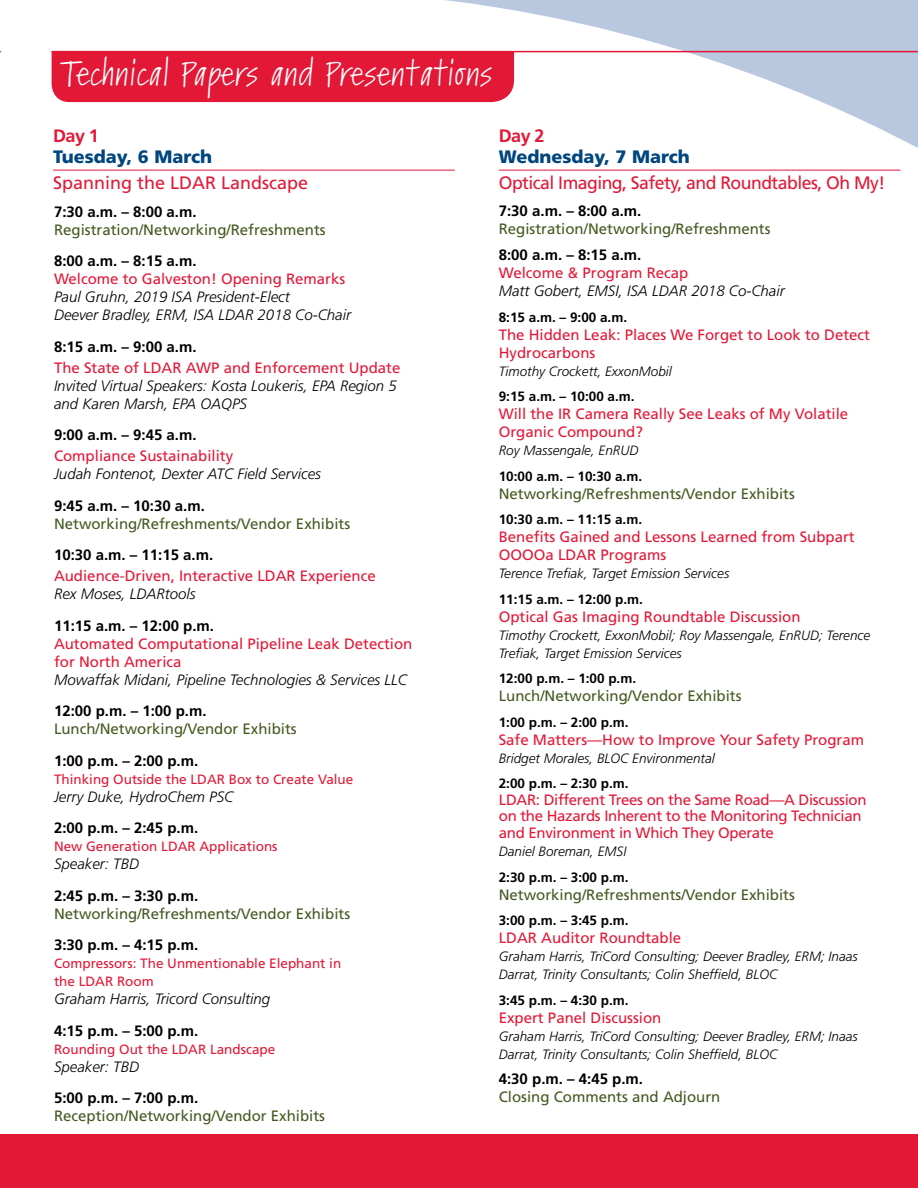
<style>
.page{position:relative;width:918px;height:1188px;background:#fff}
.page>*{position:absolute;margin:0;border:0;box-sizing:border-box;transform-origin:0 0}
.t1{font:33px "Kremlin Pro";letter-spacing:.075em;color:#fff}
.t2{font:18px "Frutiger";letter-spacing:-.03em;color:#e31837}
.t3{font:900 18px "Frutiger";color:#00467f}
.t4{font:18px "Frutiger";color:#e31837}
.t5{font:700 18px "Frutiger";letter-spacing:-.03em;color:#e31837}
.t6{font:15px/18px "Frutiger";color:#e31837}
.t7{font:italic 300 15px/18px "Frutiger";color:#000}
.t8{font:15px "Frutiger";color:#455a21}
.t9{font:700 15px "Frutiger";color:#000}
.t10{font:15px/16.5px "Frutiger";letter-spacing:-.02em;color:#e31837}
.t11{font:italic 300 13.5px/18px "Frutiger";color:#000}
.t12{font:700 13.5px "Frutiger";color:#000}
.t13{font:13.5px/18px "Frutiger";color:#e31837}
</style>
<div class="page">
<svg style="left:51px;top:0;width:867px;height:148px"></svg>
<div style="left:0;top:1134px;width:918px;height:54px;background:#e31837"></div>
<div style="left:52px;top:52px;width:462px;height:50px;background:#e31837"></div>
<hr style="left:52px;top:51px;width:866px;height:1px;background:#e31837">
<hr style="left:53px;top:170px;width:402px;height:1px;background:#e31837">
<hr style="left:499px;top:170px;width:402px;height:1px;background:#e31837">
<h1 class="t1" style="left:64px;top:50px;width:429px">Technical Papers and Presentations</h1>
<p class="t5" style="left:53px;top:125px;width:47px">Day 1</p>
<p class="t3" style="left:53px;top:146px;width:160px">Tuesday, 6 March</p>
<p class="t4" style="left:53px;top:172px;width:257px">Spanning the LDAR Landscape</p>
<p class="t5" style="left:499px;top:125px;width:47px">Day 2</p>
<p class="t3" style="left:499px;top:146px;width:192px">Wednesday, 7 March</p>
<p class="t2" style="left:499px;top:172px;width:388px">Optical Imaging, Safety, and Roundtables, Oh My!</p>
<p class="t9" style="left:54px;top:203px;width:144px">7:30 a.m. – 8:00 a.m.</p>
<p class="t8" style="left:54px;top:221px;width:273px">Registration/Networking/Refreshments</p>
<p class="t9" style="left:54px;top:252px;width:144px">8:00 a.m. – 8:15 a.m.</p>
<p class="t6" style="left:54px;top:270px;width:293px">Welcome to Galveston! Opening Remarks</p>
<p class="t7" style="left:54px;top:288px;width:299px">Paul Gruhn, 2019 ISA President-Elect<br>Deever Bradley, ERM, ISA LDAR 2018 Co-Chair</p>
<p class="t9" style="left:54px;top:338px;width:144px">8:15 a.m. – 9:00 a.m.</p>
<p class="t6" style="left:54px;top:358px;width:348px">The State of LDAR AWP and Enforcement Update</p>
<p class="t7" style="left:54px;top:377px;width:344px">Invited Virtual Speakers: Kosta Loukeris, EPA Region 5 and Karen Marsh, EPA OAQPS</p>
<p class="t9" style="left:54px;top:426px;width:144px">9:00 a.m. – 9:45 a.m.</p>
<p class="t6" style="left:54px;top:447px;width:181px">Compliance Sustainability</p>
<p class="t7" style="left:54px;top:465px;width:269px">Judah Fontenot, Dexter ATC Field Services</p>
<p class="t9" style="left:54px;top:497px;width:152px">9:45 a.m. – 10:30 a.m.</p>
<p class="t8" style="left:54px;top:515px;width:298px">Networking/Refreshments/Vendor Exhibits</p>
<p class="t9" style="left:54px;top:546px;width:161px">10:30 a.m. – 11:15 a.m.</p>
<p class="t6" style="left:54px;top:567px;width:323px">Audience-Driven, Interactive LDAR Experience</p>
<p class="t7" style="left:54px;top:585px;width:143px">Rex Moses, LDARtools</p>
<p class="t9" style="left:54px;top:617px;width:162px">11:15 a.m. – 12:00 p.m.</p>
<p class="t6" style="left:54px;top:634px;width:360px">Automated Computational Pipeline Leak Detection for North America</p>
<p class="t7" style="left:54px;top:671px;width:355px">Mowaffak Midani, Pipeline Technologies &amp; Services LLC</p>
<p class="t9" style="left:54px;top:702px;width:154px">12:00 p.m. – 1:00 p.m.</p>
<p class="t8" style="left:54px;top:720px;width:244px">Lunch/Networking/Vendor Exhibits</p>
<p class="t9" style="left:54px;top:752px;width:146px">1:00 p.m. – 2:00 p.m.</p>
<p class="t13" style="left:54px;top:770px;width:301px">Thinking Outside the LDAR Box to Create Value</p>
<p class="t7" style="left:54px;top:788px;width:181px">Jerry Duke, HydroChem PSC</p>
<p class="t9" style="left:54px;top:819px;width:146px">2:00 p.m. – 2:45 p.m.</p>
<p class="t13" style="left:54px;top:837px;width:225px">New Generation LDAR Applications</p>
<p class="t7" style="left:54px;top:855px;width:87px">Speaker: TBD</p>
<p class="t9" style="left:54px;top:887px;width:146px">2:45 p.m. – 3:30 p.m.</p>
<p class="t8" style="left:54px;top:905px;width:298px">Networking/Refreshments/Vendor Exhibits</p>
<p class="t9" style="left:54px;top:936px;width:146px">3:30 p.m. – 4:15 p.m.</p>
<p class="t13" style="left:54px;top:954px;width:289px">Compressors: The Unmentionable Elephant in the LDAR Room</p>
<p class="t7" style="left:54px;top:990px;width:218px">Graham Harris, Tricord Consulting</p>
<p class="t9" style="left:54px;top:1022px;width:146px">4:15 p.m. – 5:00 p.m.</p>
<p class="t13" style="left:54px;top:1040px;width:223px">Rounding Out the LDAR Landscape</p>
<p class="t7" style="left:54px;top:1058px;width:87px">Speaker: TBD</p>
<p class="t9" style="left:54px;top:1089px;width:146px">5:00 p.m. – 7:00 p.m.</p>
<p class="t8" style="left:54px;top:1107px;width:273px">Reception/Networking/Vendor Exhibits</p>
<p class="t9" style="left:499px;top:202px;width:144px">7:30 a.m. – 8:00 a.m.</p>
<p class="t8" style="left:499px;top:220px;width:273px">Registration/Networking/Refreshments</p>
<p class="t9" style="left:499px;top:246px;width:144px">8:00 a.m. – 8:15 a.m.</p>
<p class="t6" style="left:499px;top:264px;width:191px">Welcome &amp; Program Recap</p>
<p class="t7" style="left:499px;top:282px;width:287px">Matt Gobert, EMSI, ISA LDAR 2018 Co-Chair</p>
<p class="t12" style="left:499px;top:309px;width:130px">8:15 a.m. – 9:00 a.m.</p>
<p class="t6" style="left:499px;top:325px;width:373px">The Hidden Leak: Places We Forget to Look to Detect<br>Hydrocarbons</p>
<p class="t11" style="left:499px;top:362px;width:175px">Timothy Crockett, ExxonMobil</p>
<p class="t12" style="left:499px;top:389px;width:137px">9:15 a.m. – 10:00 a.m.</p>
<p class="t6" style="left:499px;top:405px;width:351px">Will the IR Camera Really See Leaks of My Volatile<br>Organic Compound?</p>
<p class="t11" style="left:499px;top:442px;width:141px">Roy Massengale, EnRUD</p>
<p class="t12" style="left:499px;top:468px;width:145px">10:00 a.m. – 10:30 a.m.</p>
<p class="t8" style="left:499px;top:485px;width:298px">Networking/Refreshments/Vendor Exhibits</p>
<p class="t12" style="left:499px;top:512px;width:145px">10:30 a.m. – 11:15 a.m.</p>
<p class="t6" style="left:499px;top:528px;width:357px">Benefits Gained and Lessons Learned from Subpart<br>OOOOa LDAR Programs</p>
<p class="t11" style="left:499px;top:565px;width:232px">Terence Trefiak, Target Emission Services</p>
<p class="t12" style="left:499px;top:591px;width:146px">11:15 a.m. – 12:00 p.m.</p>
<p class="t6" style="left:499px;top:608px;width:303px">Optical Gas Imaging Roundtable Discussion</p>
<p class="t11" style="left:499px;top:626px;width:373px">Timothy Crockett, ExxonMobil; Roy Massengale, EnRUD; Terence<br>Trefiak, Target Emission Services</p>
<p class="t12" style="left:499px;top:671px;width:139px">12:00 p.m. – 1:00 p.m.</p>
<p class="t8" style="left:499px;top:687px;width:244px">Lunch/Networking/Vendor Exhibits</p>
<p class="t12" style="left:499px;top:714px;width:131px">1:00 p.m. – 2:00 p.m.</p>
<p class="t6" style="left:499px;top:731px;width:367px">Safe Matters—How to Improve Your Safety Program</p>
<p class="t11" style="left:499px;top:749px;width:218px">Bridget Morales, BLOC Environmental</p>
<p class="t12" style="left:499px;top:776px;width:131px">2:00 p.m. – 2:30 p.m.</p>
<p class="t10" style="left:499px;top:792px;width:369px">LDAR: Different Trees on the Same Road—A Discussion on the Hazards Inherent to the Monitoring Technician and Environment in Which They Operate</p>
<p class="t11" style="left:499px;top:842px;width:129px">Daniel Boreman, EMSI</p>
<p class="t12" style="left:499px;top:869px;width:131px">2:30 p.m. – 3:00 p.m.</p>
<p class="t8" style="left:499px;top:886px;width:298px">Networking/Refreshments/Vendor Exhibits</p>
<p class="t12" style="left:499px;top:912px;width:131px">3:00 p.m. – 3:45 p.m.</p>
<p class="t6" style="left:499px;top:929px;width:184px">LDAR Auditor Roundtable</p>
<p class="t11" style="left:499px;top:948px;width:361px">Graham Harris, TriCord Consulting; Deever Bradley, ERM; Inaas<br>Darrat, Trinity Consultants; Colin Sheffield, BLOC</p>
<p class="t12" style="left:499px;top:992px;width:131px">3:45 p.m. – 4:30 p.m.</p>
<p class="t6" style="left:499px;top:1009px;width:164px">Expert Panel Discussion</p>
<p class="t11" style="left:499px;top:1027px;width:361px">Graham Harris, TriCord Consulting; Deever Bradley, ERM; Inaas<br>Darrat, Trinity Consultants; Colin Sheffield, BLOC</p>
<p class="t9" style="left:499px;top:1070px;width:146px">4:30 p.m. – 4:45 p.m.</p>
<p class="t8" style="left:499px;top:1088px;width:223px">Closing Comments and Adjourn</p>
</div>
